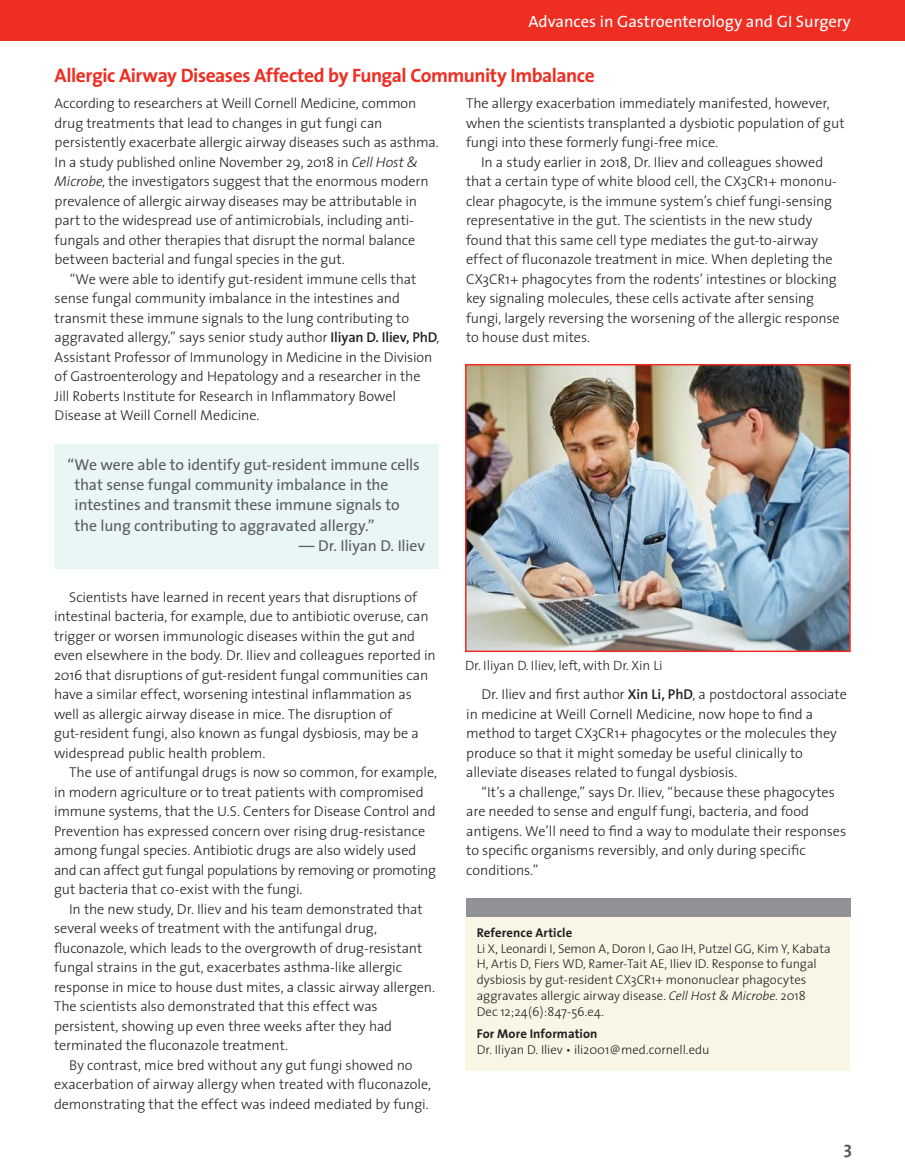
<style>
.page{position:relative;width:905px;height:1175px;background:#fff}
.page>*{position:absolute;margin:0;border:0;box-sizing:border-box;transform-origin:0 0}
.t1{font:700 19.5px "The Sans";letter-spacing:-.025em;color:#ee2e22}
.t2{font:700 18px "The Sans";color:#5c5c5f}
.t3{font:16.5px "The Sans";color:#fff}
.t4{font:15.75px/20.2px "The Sans";letter-spacing:-.01em;color:#5c5c5f}
.t5{font:300 14.25px/19.5px "The Sans";letter-spacing:-.01em;color:#231f20}
.t6{font:300 13.5px "The Sans";color:#231f20}
.t7{font:300 12.75px/15.8px "The Sans";letter-spacing:-.005em;color:#231f20}
.t8{font:700 12.75px "The Sans";letter-spacing:.01em;color:#231f20}
.s1{font-style:italic}
.s2{font-weight:600}
</style>
<div class="page">
<div style="left:0;top:0;width:904px;height:40px;background:#ee2e22"></div>
<img style="left:468px;top:367px;width:379px;height:282px">
<div style="left:465px;top:364px;width:385px;height:288px;border:2px solid #ee2e22"></div>
<div style="left:466px;top:898px;width:384px;height:18px;background:#919295"></div>
<div style="left:466px;top:917px;width:383px;height:153px;background:#f9f6e6"></div>
<div style="left:54px;top:445px;width:384px;height:124px;background:#e9f6f6"></div>
<p class="t3" style="left:528px;top:8px;width:324px">Advances in Gastroenterology and GI Surgery</p>
<h1 class="t1" style="left:55px;top:59px;width:541px">Allergic Airway Diseases Affected by Fungal Community Imbalance</h1>
<p class="t5" style="left:466px;top:93px;width:380px">The allergy exacerbation immediately manifested, however, when the scientists transplanted a dysbiotic population of gut fungi into these formerly fungi-free mice.</p>
<p class="t5" style="left:466px;top:152px;width:375px;text-indent:15px">In a study earlier in 2018, Dr. Iliev and colleagues showed that a certain type of white blood cell, the CX3CR1+ mononu&shy;clear phagocyte, is the immune system’s chief fungi-sensing representative in the gut. The scientists in the new study found that this same cell type mediates the gut-to-airway effect of fluconazole treatment in mice. When depleting the CX3CR1+ phagocytes from the rodents’ intestines or blocking key signaling molecules, these cells activate after sensing fungi, largely reversing the worsening of the allergic response to house dust mites.</p>
<p class="t5" style="left:55px;top:93px;width:363px">According to researchers at Weill Cornell Medicine, common</p>
<p class="t5" style="left:55px;top:113px;width:329px">drug treatments that lead to changes in gut fungi can</p>
<p class="t5" style="left:55px;top:132px;width:385px">persistently exacerbate allergic airway diseases such as asthma.</p>
<p class="t5" style="left:55px;top:152px;width:365px">In a study published online November 29, 2018 in <span class="s1">Cell Host &amp;</span></p>
<p class="t5" style="left:55px;top:171px;width:375px"><span class="s1">Microbe</span>, the investigators suggest that the enormous modern</p>
<p class="t5" style="left:55px;top:191px;width:364px">prevalence of allergic airway diseases may be attributable in</p>
<p class="t5" style="left:55px;top:210px;width:359px">part to the widespread use of antimicrobials, including anti-</p>
<p class="t5" style="left:55px;top:230px;width:362px">fungals and other therapies that disrupt the normal balance</p>
<p class="t5" style="left:55px;top:249px;width:292px">between bacterial and fungal species in the gut.</p>
<p class="t5" style="left:70px;top:269px;width:348px">“We were able to identify gut-resident immune cells that</p>
<p class="t5" style="left:55px;top:288px;width:347px">sense fungal community imbalance in the intestines and</p>
<p class="t5" style="left:55px;top:308px;width:356px">transmit these immune signals to the lung contributing to</p>
<p class="t5" style="left:55px;top:327px;width:386px">aggravated allergy,” says senior study author <span class="s2">Iliyan D. Iliev, PhD</span>,</p>
<p class="t5" style="left:55px;top:347px;width:379px">Assistant Professor of Immunology in Medicine in the Division</p>
<p class="t5" style="left:55px;top:366px;width:367px">of Gastroenterology and Hepatology and a researcher in the</p>
<p class="t5" style="left:55px;top:386px;width:343px">Jill Roberts Institute for Research in Inflammatory Bowel</p>
<p class="t5" style="left:55px;top:405px;width:206px">Disease at Weill Cornell Medicine.</p>
<p class="t4" style="left:74px;top:454px;width:347px;text-indent:-7px">“We were able to identify gut-resident immune cells that sense fungal community imbalance in the intestines and transmit these immune signals to the lung contributing to aggravated allergy.”</p>
<p class="t4" style="left:299px;top:535px;width:128px">— Dr. Iliyan D. Iliev</p>
<p class="t5" style="left:54px;top:587px;width:383px;text-indent:15px">Scientists have learned in recent years that disruptions of intestinal bacteria, for example, due to antibiotic overuse, can trigger or worsen immunologic diseases within the gut and even elsewhere in the body. Dr. Iliev and colleagues reported in 2016 that disruptions of gut-resident fungal communities can have a similar effect, worsening intestinal inflammation as well as allergic airway disease in mice. The disruption of gut-resident fungi, also known as fungal dysbiosis, may be a widespread public health problem.</p>
<p class="t5" style="left:54px;top:762px;width:384px;text-indent:15px">The use of antifungal drugs is now so common, for example, in modern agriculture or to treat patients with compromised immune systems, that the U.S. Centers for Disease Control and Prevention has expressed concern over rising drug-resistance among fungal species. Antibiotic drugs are also widely used and can affect gut fungal populations by removing or promoting gut bacteria that co-exist with the fungi.</p>
<p class="t5" style="left:69px;top:898px;width:355px">In the new study, Dr. Iliev and his team demonstrated that</p>
<p class="t5" style="left:54px;top:918px;width:324px">several weeks of treatment with the antifungal drug,</p>
<p class="t5" style="left:54px;top:937px;width:370px">fluconazole, which leads to the overgrowth of drug-resistant</p>
<p class="t5" style="left:54px;top:957px;width:349px">fungal strains in the gut, exacerbates asthma-like allergic</p>
<p class="t5" style="left:54px;top:976px;width:382px">response in mice to house dust mites, a classic airway allergen.</p>
<p class="t5" style="left:54px;top:996px;width:325px">The scientists also demonstrated that this effect was</p>
<p class="t5" style="left:54px;top:1015px;width:340px">persistent, showing up even three weeks after they had</p>
<p class="t5" style="left:54px;top:1035px;width:235px">terminated the fluconazole treatment.</p>
<p class="t5" style="left:69px;top:1054px;width:345px">By contrast, mice bred without any gut fungi showed no</p>
<p class="t5" style="left:54px;top:1074px;width:378px">exacerbation of airway allergy when treated with fluconazole,</p>
<p class="t5" style="left:54px;top:1093px;width:376px">demonstrating that the effect was indeed mediated by fungi.</p>
<p class="t6" style="left:465px;top:654px;width:199px">Dr. Iliyan D. Iliev, left, with Dr. Xin Li</p>
<p class="t5" style="left:466px;top:684px;width:382px;text-indent:15px">Dr. Iliev and first author <span class="s2">Xin Li, PhD</span>, a postdoctoral associate in medicine at Weill Cornell Medicine, now hope to find a method to target CX3CR1+ phagocytes or the molecules they produce so that it might someday be useful clinically to alleviate diseases related to fungal dysbiosis.</p>
<p class="t5" style="left:466px;top:781px;width:381px;text-indent:15px">“It’s a challenge,” says Dr. Iliev, “because these phagocytes are needed to sense and engulf fungi, bacteria, and food antigens. We’ll need to find a way to modulate their responses to specific organisms reversibly, and only during specific conditions.”</p>
<p class="t8" style="left:476px;top:922px;width:97px">Reference Article</p>
<p class="t7" style="left:476px;top:940px;width:355px">Li X, Leonardi I, Semon A, Doron I, Gao IH, Putzel GG, Kim Y, Kabata H, Artis D, Fiers WD, Ramer-Tait AE, Iliev ID. Response to fungal dysbiosis by gut-resident CX3CR1+ mononuclear phagocytes aggravates allergic airway disease. <span class="s1">Cell Host &amp; Microbe</span>. 2018<br>Dec 12;24(6):847-56.e4.</p>
<p class="t8" style="left:476px;top:1023px;width:122px">For More Information</p>
<p class="t7" style="left:476px;top:1041px;width:234px">Dr. Iliyan D. Iliev • ili2001@med.cornell.edu</p>
<p class="t2" style="left:843px;top:1132px;width:10px">3</p>
</div>
